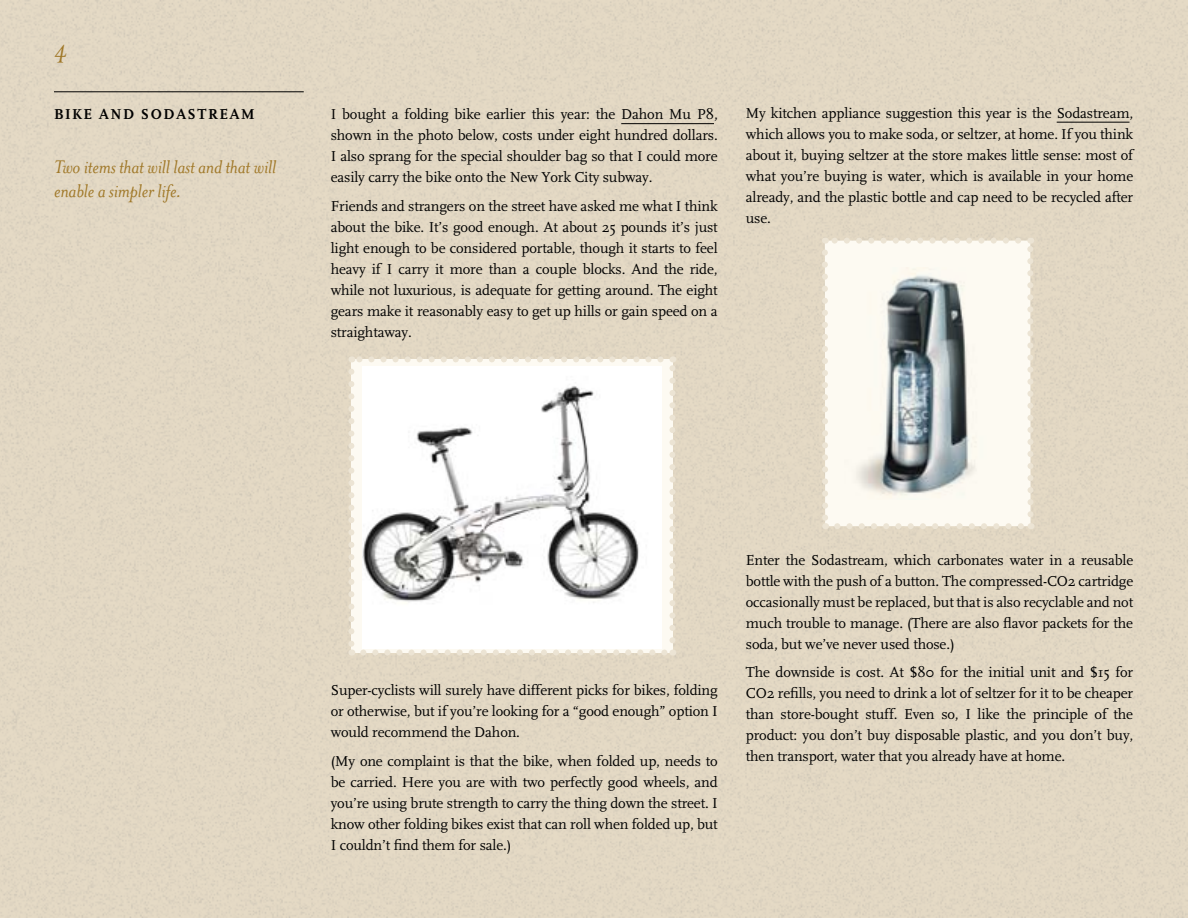
<style>
.page{position:relative;width:1188px;height:918px;background:#fff}
.page>*{position:absolute;margin:0;border:0;box-sizing:border-box;transform-origin:0 0}
.t1{font:italic 27px "Mrs Eaves";color:#a07828}
.t2{font:italic 21px/24px "Mrs Eaves";letter-spacing:-.01em;color:#a07828}
.t3{font:15px/21px "FF Scala";letter-spacing:-.01em;color:#000;text-align:justify}
.t4{font:700 15px "FF Scala";letter-spacing:.24em;color:#000}
</style>
<div class="page">
<hr style="left:54px;top:91px;width:250px;height:1px;background:#000">
<hr style="left:621px;top:123px;width:93px;height:1px;background:#000">
<hr style="left:1057px;top:122px;width:72px;height:1px;background:#000">
<div style="left:351px;top:359px;width:321px;height:294px;background:#fdfaf2"></div>
<svg style="left:348px;top:372px;width:6px;height:284px"></svg>
<svg style="left:363px;top:650px;width:310px;height:6px"></svg>
<svg style="left:669px;top:356px;width:6px;height:284px"></svg>
<svg style="left:351px;top:356px;width:310px;height:6px"></svg>
<img style="left:362px;top:366px;width:299px;height:283px">
<div style="left:825px;top:241px;width:206px;height:285px;background:#fdfaf2"></div>
<img style="left:857px;top:275px;width:118px;height:220px">
<svg style="left:837px;top:523px;width:188px;height:6px"></svg>
<svg style="left:822px;top:252px;width:6px;height:277px"></svg>
<svg style="left:1027px;top:238px;width:7px;height:276px"></svg>
<svg style="left:825px;top:238px;width:193px;height:6px"></svg>
<h1 class="t1" style="left:54px;top:35px;width:15px">4</h1>
<p class="t4" style="left:54px;top:106px;width:202px">BIKE AND SO DASTREAM</p>
<h2 class="t2" style="left:54px;top:155px;width:224px">Two items that will last and that will enable a simpler life.</h2>
<p class="t3" style="left:331px;top:104px;width:389px">I bought a folding bike earlier this year: the Dahon Mu P8, shown in the photo below, costs under eight hundred dollars.<br>I also sprang for the special shoulder bag so that I could more easily carry the bike onto the New York City subway.</p>
<p class="t3" style="left:331px;top:196px;width:389px">Friends and strangers on the street have asked me what I think about the bike. It’s good enough. At about 25 pounds it’s just light enough to be considered portable, though it starts to feel heavy if I carry it more than a couple blocks. And the ride, while not luxurious, is adequate for getting around. The eight gears make it reasonably easy to get up hills or gain speed on a straightaway.</p>
<p class="t3" style="left:746px;top:103px;width:389px">My kitchen appliance suggestion this year is the Sodastream, which allows you to make soda, or seltzer, at home. If you think about it, buying seltzer at the store makes little sense: most of what you’re buying is water, which is available in your home already, and the plastic bottle and cap need to be recycled after use.</p>
<p class="t3" style="left:331px;top:680px;width:389px">Super-cyclists will surely have different picks for bikes, folding or otherwise, but if you’re looking for a “good enough” option I would recommend the Dahon.</p>
<p class="t3" style="left:331px;top:751px;width:389px">(My one complaint is that the bike, when folded up, needs to be carried. Here you are with two perfectly good wheels, and you’re using brute strength to carry the thing down the street. I know other folding bikes exist that can roll when folded up, but I couldn’t find them for sale.)</p>
<p class="t3" style="left:746px;top:550px;width:389px">Enter the Sodastream, which carbonates water in a reusable bottle with the push of a button. The compressed-CO2 cartridge occasionally must be replaced, but that is also recyclable and not much trouble to manage. (There are also flavor packets for the soda, but we’ve never used those.)</p>
<p class="t3" style="left:746px;top:662px;width:389px">The downside is cost. At $80 for the initial unit and $15 for CO2 refills, you need to drink a lot of seltzer for it to be cheaper than store-bought stuff. Even so, I like the principle of the product: you don’t buy disposable plastic, and you don’t buy, then transport, water that you already have at home.</p>
</div>
